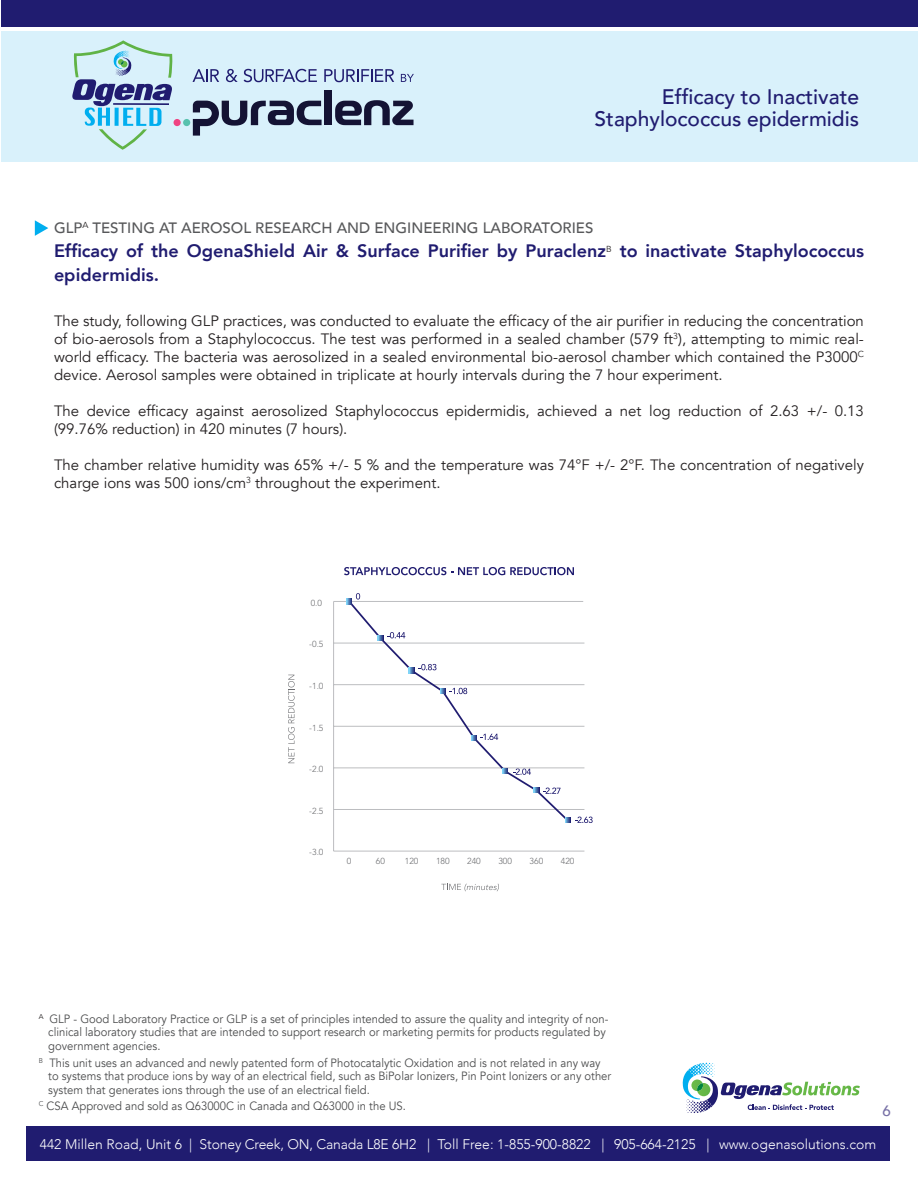
<style>
.page{position:relative;width:918px;height:1188px;background:#fff}
.page>*{position:absolute;margin:0;border:0;box-sizing:border-box;transform-origin:0 0}
.Title_page_titles{font:500 21px/22.5px "Avenir";color:#201c70;text-align:right}
.t1{font:800 18px/24px "Avenir";color:#201c70}
.t2{font:15px/18px "Avenir";color:#231f20}
.t3{font:500 15px "Avenir";color:#57585a}
.t4{font:500 15px "Avenir";color:#7770a6}
.t5{font:300 13.95px "Avenir";color:#fff}
.t6{font:12px/13.5px "Avenir";color:#4b4c4d;scale:.94 1}
.t7{font:300 8.7px "Avenir";color:#6c6d70}
</style>
<div class="page">
<div style="left:26px;top:1126px;width:864px;height:35px;background:#201c70"></div>
<svg style="left:683px;top:1063px;width:177px;height:50px"></svg>
<svg style="left:35px;top:220px;width:13px;height:16px"></svg>
<svg style="left:288px;top:675px;width:7px;height:88px"></svg>
<svg style="left:344px;top:567px;width:230px;height:8px"></svg>
<svg style="left:441px;top:884px;width:58px;height:7px"></svg>
<hr style="left:334px;top:601px;width:249px;height:1px;background:#bcbdc0">
<hr style="left:333px;top:601px;width:1px;height:250px;background:#bcbdc0">
<hr style="left:334px;top:851px;width:250px;height:1px;background:#bcbdc0">
<hr style="left:334px;top:809px;width:250px;height:1px;background:#bcbdc0">
<hr style="left:334px;top:768px;width:250px;height:1px;background:#bcbdc0">
<hr style="left:334px;top:726px;width:250px;height:1px;background:#bcbdc0">
<hr style="left:334px;top:684px;width:250px;height:1px;background:#bcbdc0">
<hr style="left:334px;top:643px;width:250px;height:1px;background:#bcbdc0">
<svg style="left:347px;top:604px;width:223px;height:215px"></svg>
<svg style="left:347px;top:593px;width:13px;height:11px"></svg>
<svg style="left:378px;top:632px;width:27px;height:9px"></svg>
<svg style="left:409px;top:664px;width:27px;height:9px"></svg>
<svg style="left:440px;top:688px;width:27px;height:6px"></svg>
<svg style="left:471px;top:734px;width:27px;height:7px"></svg>
<svg style="left:503px;top:768px;width:28px;height:7px"></svg>
<svg style="left:534px;top:788px;width:27px;height:6px"></svg>
<svg style="left:565px;top:817px;width:28px;height:6px"></svg>
<div style="left:1px;top:0;width:917px;height:27px;background:#201c70"></div>
<div style="left:1px;top:31px;width:917px;height:131px;background:#d9f1fb"></div>
<svg style="left:72px;top:40px;width:101px;height:110px"></svg>
<hr style="left:113px;top:103px;width:56px;height:2px;background:#201c70">
<div style="left:174px;top:119px;width:7px;height:7px;background:#ef4482;border-radius:50%"></div>
<div style="left:183px;top:119px;width:7px;height:7px;background:#57c1ad;border-radius:50%"></div>
<svg style="left:193px;top:101px;width:129px;height:35px"></svg>
<div style="left:324px;top:90px;width:8px;height:35px;background:#141334"></div>
<svg style="left:335px;top:100px;width:79px;height:25px"></svg>
<svg style="left:193px;top:69px;width:26px;height:13px"></svg>
<svg style="left:226px;top:69px;width:12px;height:13px"></svg>
<svg style="left:244px;top:69px;width:73px;height:13px"></svg>
<svg style="left:324px;top:69px;width:70px;height:13px"></svg>
<svg style="left:401px;top:74px;width:13px;height:8px"></svg>
<p class="Title_page_titles" style="left:595px;top:84px;width:266px">Efficacy to Inactivate<br>Staphylococcus epidermidis</p>
<p class="t3" style="left:54px;top:215px;width:541px">GLP<sup>A</sup> TESTING AT AEROSOL RESEARCH AND ENGINEERING LABORATORIES</p>
<p class="t1" style="left:54px;top:239px;width:812px">Efficacy of the OgenaShield Air &amp; Surface Purifier by Puraclenz<sup>B</sup> to inactivate Staphylococcus epidermidis.</p>
<p class="t2" style="left:54px;top:312px;width:812px;text-align:justify">The study, following GLP practices, was conducted to evaluate the efficacy of the air purifier in reducing the concentration of bio-aerosols from a Staphylococcus. The test was performed in a sealed chamber (579 ft<sup>3</sup>), attempting to mimic real&shy;world efficacy. The bacteria was aerosolized in a sealed environmental bio-aerosol chamber which contained the P3000<sup>C </sup>device. Aerosol samples were obtained in triplicate at hourly intervals during the 7 hour experiment.</p>
<p class="t2" style="left:54px;top:402px;width:812px">The device efficacy against aerosolized Staphylococcus epidermidis, achieved a net log reduction of 2.63 +/- 0.13 (99.76% reduction) in 420 minutes (7 hours).</p>
<p class="t2" style="left:54px;top:456px;width:812px">The chamber relative humidity was 65% +/- 5 % and the temperature was 74°F +/- 2°F. The concentration of negatively charge ions was 500 ions/cm<sup>3</sup> throughout the experiment.</p>
<p class="t7" style="left:311px;top:598px;width:13px">0.0</p>
<p class="t7" style="left:309px;top:639px;width:16px">-0.5</p>
<p class="t7" style="left:309px;top:681px;width:16px">-1.0</p>
<p class="t7" style="left:309px;top:723px;width:16px">-1.5</p>
<p class="t7" style="left:309px;top:764px;width:16px">-2.0</p>
<p class="t7" style="left:309px;top:806px;width:16px">-2.5</p>
<p class="t7" style="left:309px;top:847px;width:16px">-3.0</p>
<p class="t7" style="left:347px;top:856px;width:6px">0</p>
<p class="t7" style="left:376px;top:856px;width:11px">60</p>
<p class="t7" style="left:405px;top:856px;width:15px">120</p>
<p class="t7" style="left:436px;top:856px;width:15px">180</p>
<p class="t7" style="left:467px;top:856px;width:15px">240</p>
<p class="t7" style="left:498px;top:856px;width:15px">300</p>
<p class="t7" style="left:530px;top:856px;width:15px">360</p>
<p class="t7" style="left:561px;top:856px;width:15px">420</p>
<p class="t6" style="left:48px;top:1012px;width:598px;text-indent:-9px"><sup>A</sup> GLP - Good Laboratory Practice or GLP is a set of principles intended to assure the quality and integrity of non&shy;clinical laboratory studies that are intended to support research or marketing permits for products regulated by government agencies.</p>
<p class="t6" style="left:48px;top:1056px;width:600px;text-indent:-9px"><sup>B</sup> This unit uses an advanced and newly patented form of Photocatalytic Oxidation and is not related in any way to systems that produce ions by way of an electrical field, such as BiPolar Ionizers, Pin Point Ionizers or any other system that generates ions through the use of an electrical field.</p>
<p class="t6" style="left:39px;top:1099px;width:392px"><sup>C</sup> CSA Approved and sold as Q63000C in Canada and Q63000 in the US.</p>
<p class="t4" style="left:883px;top:1098px;width:10px">6</p>
<p class="t5" style="left:40px;top:1136px;width:838px">442 Millen Road, Unit 6 | Stoney Creek, ON, Canada L8E 6H2 | Toll Free: 1-855-900-8822 | 905-664-2125 | www.ogenasolutions.com</p>
</div>
